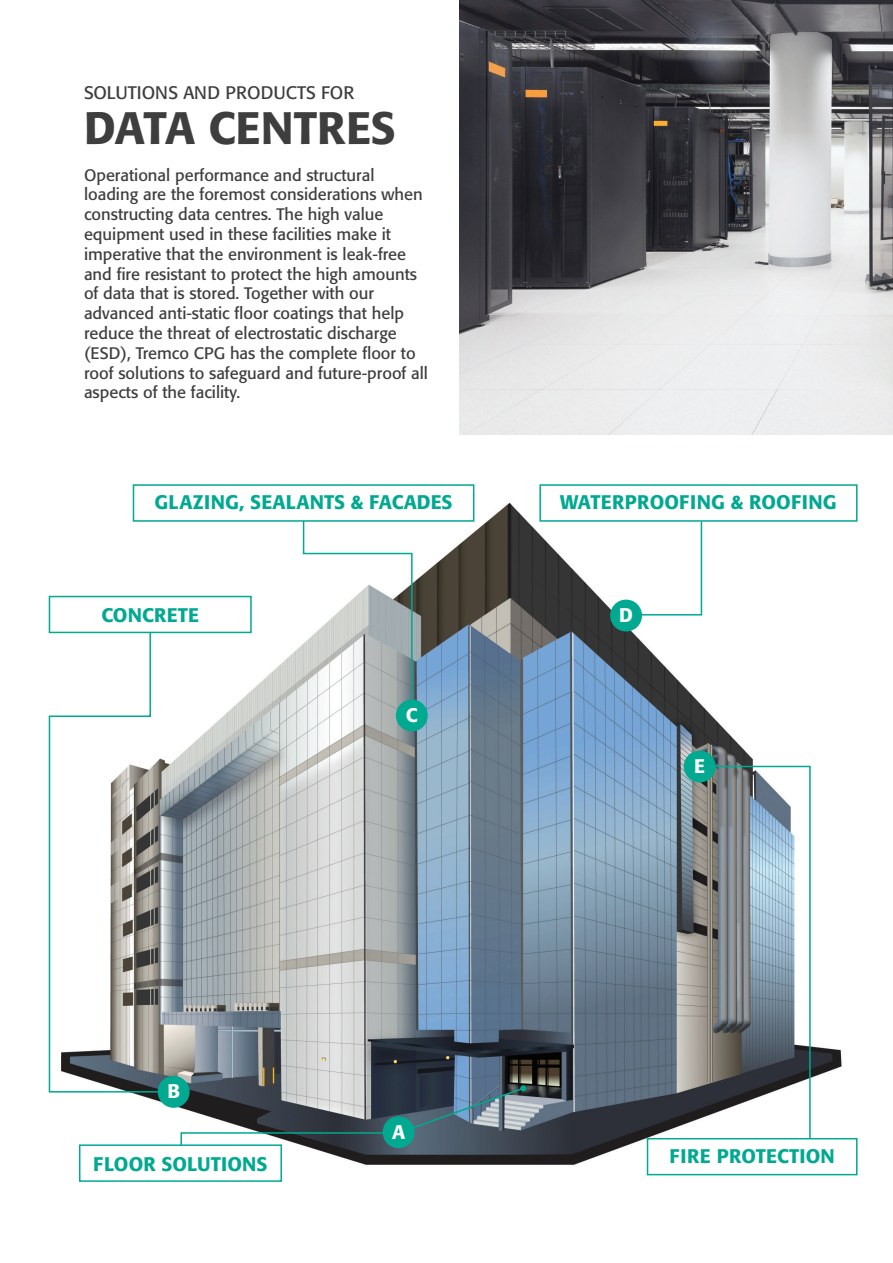
<style>
.page{position:relative;width:893px;height:1263px;background:#fff}
.page>*{position:absolute;margin:0;border:0;box-sizing:border-box;transform-origin:0 0}
.t1{font:500 45px "Formata Pro";color:#3e3e3f}
.t2{font:500 19.5px "Formata Pro";letter-spacing:.01em;color:#00a990}
.t3{font:500 19.5px "Formata Pro";color:#fff}
.t4{font:18px "Formata Pro";color:#3e3e3f}
.t5{font:16.5px/19.8px "Formata Pro";color:#3e3e3f}
</style>
<div class="page">
<img style="left:48px;top:484px;width:810px;height:692px">
<img style="left:460px;top:0;width:433px;height:435px">
<svg style="left:180px;top:1085px;width:346px;height:73px"></svg>
<svg style="left:48px;top:613px;width:127px;height:480px"></svg>
<svg style="left:625px;top:522px;width:78px;height:94px"></svg>
<svg style="left:692px;top:765px;width:119px;height:373px"></svg>
<div style="left:383px;top:1116px;width:31px;height:32px;background:#00a990;border-radius:50%"></div>
<div style="left:158px;top:1076px;width:32px;height:32px;background:#00a990;border-radius:50%"></div>
<div style="left:610px;top:600px;width:32px;height:31px;background:#00a990;border-radius:50%"></div>
<div style="left:684px;top:750px;width:32px;height:32px;background:#00a990;border-radius:50%"></div>
<div style="left:79px;top:1144px;width:203px;height:38px;background:#fff;border:2px solid #00a990"></div>
<div style="left:49px;top:596px;width:203px;height:37px;background:#fff;border:2px solid #00a990"></div>
<svg style="left:302px;top:522px;width:111px;height:195px"></svg>
<div style="left:396px;top:699px;width:32px;height:32px;background:#00a990;border-radius:50%"></div>
<div style="left:133px;top:484px;width:341px;height:38px;background:#fff;border:2px solid #00a990"></div>
<div style="left:539px;top:484px;width:318px;height:38px;background:#fff;border:2px solid #00a990"></div>
<div style="left:647px;top:1138px;width:210px;height:37px;background:#fff;border:2px solid #00a990"></div>
<p class="t4" style="left:84px;top:81px;width:272px">SOLUTIONS AND PRODUCTS FOR</p>
<p class="t1" style="left:84px;top:99px;width:313px">DATA CENTRES</p>
<p class="t5" style="left:84px;top:165px;width:346px">Operational performance and structural loading are the foremost considerations when constructing data centres. The high value equipment used in these facilities make it imperative that the environment is leak-free and fire resistant to protect the high amounts of data that is stored. Together with our advanced anti-static floor coatings that help reduce the threat of electrostatic discharge (ESD), Tremco CPG has the complete floor to roof solutions to safeguard and future-proof all aspects of the facility.</p>
<p class="t2" style="left:155px;top:490px;width:299px">GLAZING, SEALANTS &amp; FACADES</p>
<p class="t2" style="left:560px;top:490px;width:278px">WATERPROOFING &amp; ROOFING</p>
<p class="t2" style="left:101px;top:602px;width:99px">CONCRETE</p>
<p class="t3" style="left:406px;top:702px;width:13px">C</p>
<p class="t3" style="left:167px;top:1079px;width:14px">B</p>
<p class="t2" style="left:93px;top:1151px;width:176px">FLOOR SOLUTIONS</p>
<p class="t3" style="left:392px;top:1119px;width:15px">A</p>
<p class="t3" style="left:619px;top:602px;width:15px">D</p>
<p class="t3" style="left:694px;top:753px;width:12px">E</p>
<p class="t2" style="left:670px;top:1144px;width:167px">FIRE PROTECTION</p>
</div>
